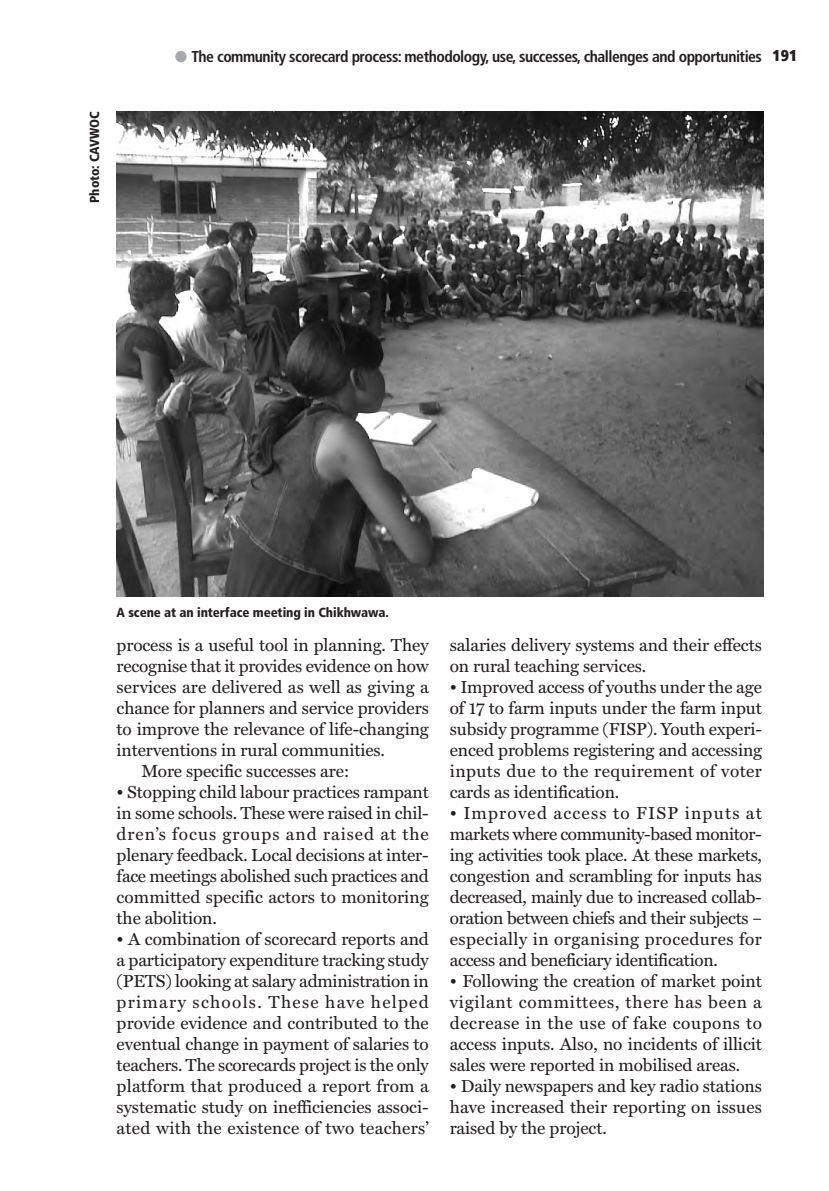
<style>
.page{position:relative;width:829px;height:1191px;background:#fff}
.page>*{position:absolute;margin:0;border:0;box-sizing:border-box;transform-origin:0 0}
.t1{font:17.5px/21px "Miller Text";letter-spacing:-.005em;color:#231f20;text-align:justify}
.t2{font:700 condensed 15.75px "Frutiger";letter-spacing:-.03em;color:#231f20}
.t3{font:900 condensed 13.12px "Frutiger";letter-spacing:-.005em;color:#231f20}
.s1{color:#a8a9ad}
.s2{font-weight:900}
</style>
<div class="page">
<img style="left:117px;top:112px;width:645px;height:484px">
<p class="t3" style="left:89px;top:203px;width:93px;rotate:-90deg">Photo: CAVWOC</p>
<p class="t2" style="left:175px;top:50px;width:623px"><span class="s1">●</span> The community scorecard process: methodology, use, successes, challenges and opportunities <span class="s2">191</span></p>
<p class="t3" style="left:117px;top:607px;width:274px">A scene at an interface meeting in Chikhwawa.</p>
<p class="t1" style="left:117px;top:636px;width:313px">process is a useful tool in planning. They</p>
<p class="t1" style="left:117px;top:657px;width:313px">recognise that it provides evidence on how</p>
<p class="t1" style="left:117px;top:678px;width:313px">services are delivered as well as giving a</p>
<p class="t1" style="left:117px;top:699px;width:314px">chance for planners and service providers</p>
<p class="t1" style="left:117px;top:720px;width:313px">to improve the relevance of life-changing</p>
<p class="t1" style="left:117px;top:741px;width:270px">interventions in rural communities.</p>
<p class="t1" style="left:141px;top:762px;width:210px">More specific successes are:</p>
<p class="t1" style="left:117px;top:783px;width:313px">• Stopping child labour practices rampant in some schools. These were raised in chil&shy;dren’s focus groups and raised at the plenary feedback. Local decisions at inter&shy;face meetings abolished such practices and committed specific actors to monitoring the abolition.</p>
<p class="t1" style="left:117px;top:930px;width:314px">• A combination of scorecard reports and a participatory expenditure tracking study (PETS) looking at salary administration in primary schools. These have helped provide evidence and contributed to the eventual change in payment of salaries to teachers. The scorecards project is the only platform that produced a report from a systematic study on inefficiencies associ&shy;ated with the existence of two teachers’</p>
<p class="t1" style="left:450px;top:636px;width:314px">salaries delivery systems and their effects on rural teaching services.</p>
<p class="t1" style="left:450px;top:678px;width:314px">• Improved access of youths under the age of 17 to farm inputs under the farm input subsidy programme (FISP). Youth experi&shy;enced problems registering and accessing inputs due to the requirement of voter cards as identification.</p>
<p class="t1" style="left:450px;top:804px;width:313px">• Improved access to FISP inputs at markets where community-based monitor&shy;ing activities took place. At these markets, congestion and scrambling for inputs has decreased, mainly due to increased collab&shy;oration between chiefs and their subjects – especially in organising procedures for access and beneficiary identification.</p>
<p class="t1" style="left:450px;top:972px;width:313px">• Following the creation of market point vigilant committees, there has been a decrease in the use of fake coupons to access inputs. Also, no incidents of illicit sales were reported in mobilised areas.</p>
<p class="t1" style="left:450px;top:1077px;width:313px">• Daily newspapers and key radio stations have increased their reporting on issues raised by the project.</p>
</div>
